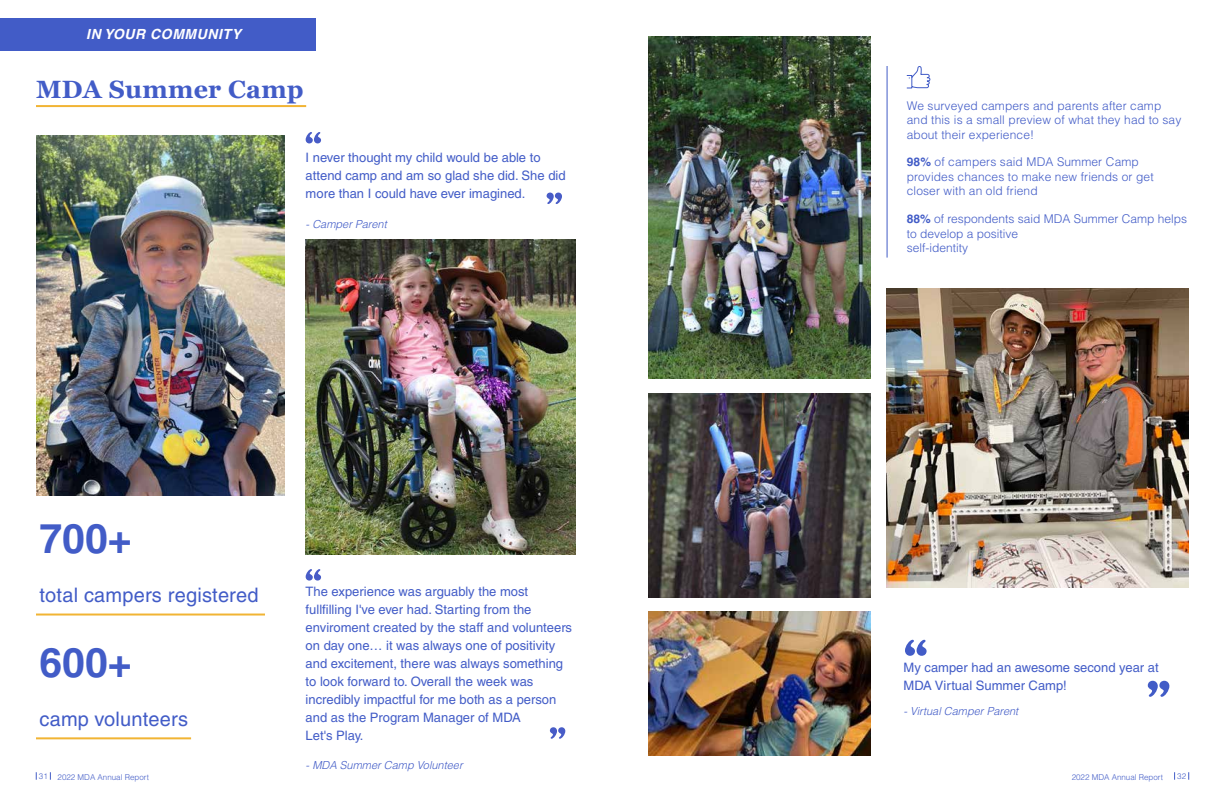
<style>
.page{position:relative;width:1224px;height:792px;background:#fff}
.page>*{position:absolute;margin:0;border:0;box-sizing:border-box;transform-origin:0 0}
.t1{font:700 41px "Helvetica LT Pro";color:#425cc7}
.t2{font:700 25px "Georgia";letter-spacing:.01em;color:#425cc7}
.t3{font:20px "Helvetica LT Pro";letter-spacing:.01em;color:#425cc7}
.t4{font:italic 700 14px "Helvetica LT Pro";letter-spacing:.04em;color:#fff}
.t5{font:13px/18px "Helvetica LT Pro";color:#425cc7}
.t6{font:300 12px/14.4px "Helvetica LT Pro";letter-spacing:.01em;color:#425cc7}
.t7{font:italic 300 11px "Helvetica LT Pro";color:#425cc7}
.t8{font:300 8px "Helvetica LT Pro";color:#425cc7}
.s1{font-weight:700}
</style>
<div class="page">
<div style="left:0;top:18px;width:316px;height:33px;background:#425cc7"></div>
<hr style="left:36px;top:105px;width:270px;height:2px;background:#f1b434">
<hr style="left:36px;top:614px;width:229px;height:2px;background:#f1b434">
<hr style="left:36px;top:737px;width:155px;height:2px;background:#f1b434">
<img style="left:648px;top:36px;width:222px;height:343px">
<svg style="left:1148px;top:681px;width:21px;height:16px"></svg>
<svg style="left:905px;top:640px;width:22px;height:16px"></svg>
<img style="left:36px;top:135px;width:248px;height:360px">
<img style="left:306px;top:240px;width:270px;height:315px">
<svg style="left:306px;top:569px;width:15px;height:12px"></svg>
<svg style="left:550px;top:727px;width:15px;height:12px"></svg>
<img style="left:648px;top:612px;width:222px;height:144px">
<hr style="left:887px;top:66px;width:1px;height:192px;background:#425cc7">
<img style="left:648px;top:393px;width:222px;height:204px">
<img style="left:887px;top:288px;width:302px;height:300px">
<svg style="left:306px;top:132px;width:15px;height:11px"></svg>
<svg style="left:547px;top:193px;width:15px;height:11px"></svg>
<svg style="left:906px;top:66px;width:25px;height:23px"></svg>
<p class="t4" style="left:86px;top:26px;width:156px">IN YOUR COMMUNITY</p>
<h2 class="t2" style="left:36px;top:73px;width:269px">MDA Summer Camp</h2>
<p class="t5" style="left:306px;top:148px;width:262px">I never thought my child would be able to attend camp and am so glad she did. She did more than I could have ever imagined.</p>
<p class="t7" style="left:306px;top:217px;width:83px">- Camper Parent</p>
<p class="t6" style="left:907px;top:98px;width:276px">We surveyed campers and parents after camp and this is a small preview of what they had to say about their experience!</p>
<p class="t6" style="left:907px;top:155px;width:248px"><span class="s1">98%</span> of campers said MDA Summer Camp provides chances to make new friends or get closer with an old friend</p>
<p class="t6" style="left:907px;top:212px;width:282px"><span class="s1">88%</span> of respondents said MDA Summer Camp helps to develop a positive<br>self-identity</p>
<h1 class="t1" style="left:40px;top:513px;width:94px">700+</h1>
<h3 class="t3" style="left:40px;top:583px;width:221px">total campers registered</h3>
<p class="t5" style="left:306px;top:582px;width:268px">The experience was arguably the most fullfilling I've ever had. Starting from the enviroment created by the staff and volunteers on day one... it was always one of positivity and excitement, there was always something to look forward to. Overall the week was incredibly impactful for me both as a person and as the Program Manager of MDA<br>Let's Play.</p>
<p class="t7" style="left:306px;top:759px;width:159px">- MDA Summer Camp Volunteer</p>
<h1 class="t1" style="left:40px;top:637px;width:94px">600+</h1>
<h3 class="t3" style="left:40px;top:707px;width:150px">camp volunteers</h3>
<p class="t5" style="left:904px;top:659px;width:257px">My camper had an awesome second year at<br>MDA Virtual Summer Camp!</p>
<p class="t7" style="left:904px;top:704px;width:116px">- Virtual Camper Parent</p>
<p class="t8" style="left:39px;top:772px;width:112px">31 2022 MDA Annual Report</p>
<p class="t8" style="left:1072px;top:772px;width:93px">2022 MDA Annual Report</p>
<p class="t8" style="left:1177px;top:771px;width:11px">32</p>
</div>
